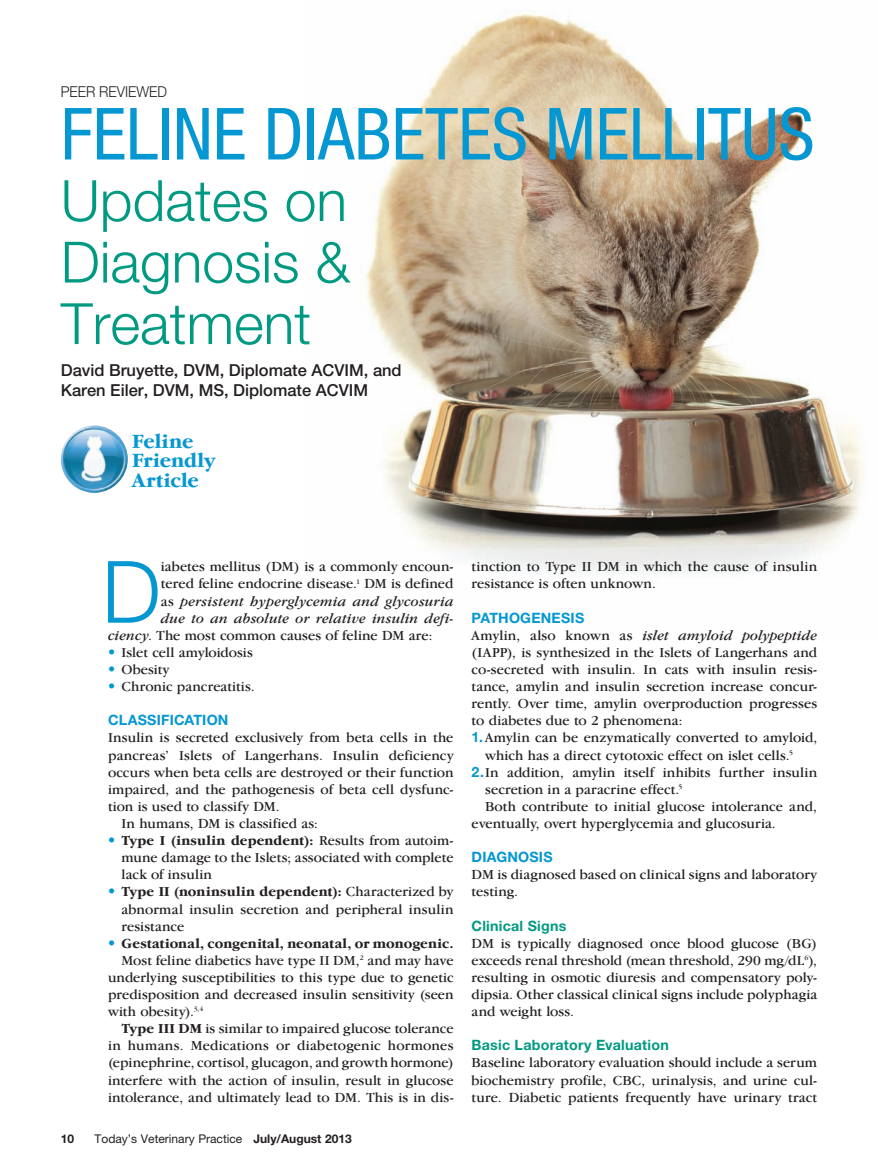
<style>
.page{position:relative;width:878px;height:1175px;background:#fff}
.page>*{position:absolute;margin:0;border:0;box-sizing:border-box;transform-origin:0 0}
.t1{font:300 86.1px "Helvetica Neue LT Std";color:#0497d2}
.t2{font:condensed 72px "Helvetica Neue LT Std";color:#0497d2}
.t3{font:300 57px/61.5px "Helvetica Neue LT Std";color:#009982;text-align:justify}
.t4{font:700 21px/19.5px "Garamond IT Cby BT";color:#0497d2}
.t5{font:500 16.5px/19.8px "Helvetica Neue LT Std";color:#231f20}
.t6{font:300 15px "Helvetica Neue LT Std";color:#231f20;scale:.93 1}
.t7{font:14.25px/17.1px "Garamond IT Cby BT";letter-spacing:.005em;color:#231f20;text-align:justify}
.t8{font:italic 14.25px "Garamond IT Cby BT";letter-spacing:.01em;color:#231f20}
.t9{font:700 14.25px "Garamond IT Cby BT";color:#231f20}
.t10{font:700 14.25px "Helvetica Neue LT Std";letter-spacing:.015em;color:#009982}
.t11{font:700 14.25px "Helvetica Neue LT Std";letter-spacing:.015em;color:#0497d2}
.t12{font:12px "Helvetica Neue LT Std";color:#231f20}
.t13{font:700 12px "Helvetica Neue LT Std";color:#231f20}
.s1{font-style:normal}
.s2{font-style:italic}
.s3{font-family:"Helvetica Neue LT Std";font-weight:700;color:#0497d2}
.s4{font-weight:700}
.s5{font-family:"Helvetica Neue LT Std";color:#0497d2}
</style>
<div class="page">
<img style="left:366px;top:14px;width:497px;height:559px">
<img style="left:61px;top:425px;width:67px;height:68px;border-radius:33px">
<p class="t6" style="left:61px;top:82px;width:116px">Peer revieweD</p>
<h2 class="t2" style="left:61px;top:92px;width:755px">FELINE DIABETES MELLITUS</h2>
<h3 class="t3" style="left:61px;top:169px;width:291px">Updates on Diagnosis &amp; Treatment</h3>
<p class="t5" style="left:61px;top:360px;width:342px">David Bruyette, DVM, Diplomate ACVIM, and<br>Karen Eiler, DVM, MS, Diplomate ACVIM</p>
<h3 class="t4" style="left:132px;top:431px;width:85px">Feline<br>Friendly<br>Article</h3>
<h1 class="t1" style="left:102px;top:539px;width:60px">D</h1>
<p class="t7" style="left:161px;top:558px;width:294px">iabetes mellitus (DM) is a commonly encoun-</p>
<p class="t7" style="left:161px;top:575px;width:294px">tered feline endocrine disease.<sup>1</sup> DM is defined</p>
<p class="t8" style="left:161px;top:592px;width:294px"><span class="s1">as</span> persistent hyperglycemia and glycosuria</p>
<p class="t8" style="left:161px;top:610px;width:294px">due to an absolute or relative insulin defi-</p>
<p class="t7" style="left:108px;top:626px;width:326px"><span class="s2">ciency</span>. The most common causes of feline DM are:</p>
<p class="t7" style="left:108px;top:643px;width:146px"><span class="s3">•</span> Islet cell amyloidosis</p>
<p class="t7" style="left:108px;top:660px;width:63px"><span class="s3">•</span> Obesity</p>
<p class="t7" style="left:108px;top:677px;width:148px"><span class="s3">•</span> Chronic pancreatitis.</p>
<p class="t11" style="left:108px;top:711px;width:122px">CLASSIFICATION</p>
<p class="t7" style="left:108px;top:729px;width:347px">Insulin is secreted exclusively from beta cells in the</p>
<p class="t7" style="left:108px;top:746px;width:347px">pancreas’ Islets of Langerhans. Insulin deficiency</p>
<p class="t7" style="left:108px;top:763px;width:347px">occurs when beta cells are destroyed or their function</p>
<p class="t7" style="left:108px;top:780px;width:347px">impaired, and the pathogenesis of beta cell dysfunc-</p>
<p class="t7" style="left:108px;top:797px;width:173px">tion is used to classify DM.</p>
<p class="t7" style="left:121px;top:814px;width:198px">In humans, DM is classified as:</p>
<p class="t7" style="left:121px;top:831px;width:333px;text-indent:-13px"><span class="s3">•</span> <span class="s4">Type I (insulin dependent):</span> Results from autoim&shy;mune damage to the Islets; associated with complete lack of insulin</p>
<p class="t7" style="left:121px;top:883px;width:333px;text-indent:-13px"><span class="s3">•</span> <span class="s4">Type II (noninsulin dependent):</span> Characterized by abnormal insulin secretion and peripheral insulin resistance</p>
<p class="t9" style="left:108px;top:935px;width:347px"><span class="s5">•</span> Gestational, congenital, neonatal, or monogenic.</p>
<p class="t7" style="left:121px;top:951px;width:333px">Most feline diabetics have type II DM,<sup>2</sup> and may have</p>
<p class="t7" style="left:108px;top:968px;width:347px">underlying susceptibilities to this type due to genetic</p>
<p class="t7" style="left:108px;top:985px;width:347px">predisposition and decreased insulin sensitivity (seen</p>
<p class="t7" style="left:108px;top:1002px;width:97px">with obesity).<sup>3,4</sup></p>
<p class="t7" style="left:121px;top:1019px;width:333px"><span class="s4">Type III DM</span> is similar to impaired glucose tolerance</p>
<p class="t7" style="left:108px;top:1037px;width:347px">in humans. Medications or diabetogenic hormones</p>
<p class="t7" style="left:108px;top:1054px;width:347px">(epinephrine, cortisol, glucagon, and growth hormone)</p>
<p class="t7" style="left:108px;top:1071px;width:347px">interfere with the action of insulin, result in glucose</p>
<p class="t7" style="left:108px;top:1088px;width:347px">intolerance, and ultimately lead to DM. This is in dis-</p>
<p class="t13" style="left:61px;top:1131px;width:15px">10</p>
<p class="t12" style="left:94px;top:1131px;width:259px">Today’s Veterinary Practice <span class="s4">July/August 2013</span></p>
<p class="t7" style="left:471px;top:558px;width:347px">tinction to Type II DM in which the cause of insulin resistance is often unknown.</p>
<p class="t11" style="left:471px;top:609px;width:114px">PATHOGENESIS</p>
<p class="t8" style="left:471px;top:627px;width:347px"><span class="s1">Amylin, also known as</span> islet amyloid polypeptide</p>
<p class="t7" style="left:471px;top:643px;width:347px">(IAPP), is synthesized in the Islets of Langerhans and</p>
<p class="t7" style="left:471px;top:660px;width:347px">co-secreted with insulin. In cats with insulin resis-</p>
<p class="t7" style="left:471px;top:677px;width:347px">tance, amylin and insulin secretion increase concur-</p>
<p class="t7" style="left:471px;top:695px;width:347px">rently. Over time, amylin overproduction progresses</p>
<p class="t7" style="left:471px;top:712px;width:212px">to diabetes due to 2 phenomena:</p>
<p class="t7" style="left:471px;top:729px;width:347px"><span class="s3">1.</span>Amylin can be enzymatically converted to amyloid,</p>
<p class="t7" style="left:485px;top:746px;width:309px">which has a direct cytotoxic effect on islet cells.<sup>5</sup></p>
<p class="t7" style="left:471px;top:763px;width:347px"><span class="s3">2.</span>In addition, amylin itself inhibits further insulin</p>
<p class="t7" style="left:485px;top:780px;width:199px">secretion in a paracrine effect.<sup>5</sup></p>
<p class="t7" style="left:485px;top:797px;width:333px">Both contribute to initial glucose intolerance and,</p>
<p class="t7" style="left:471px;top:814px;width:306px">eventually, overt hyperglycemia and glucosuria.</p>
<p class="t11" style="left:471px;top:848px;width:82px">DIAGNOSIS</p>
<p class="t7" style="left:471px;top:866px;width:347px">DM is diagnosed based on clinical signs and laboratory testing.</p>
<p class="t10" style="left:471px;top:916px;width:96px">Clinical Signs</p>
<p class="t7" style="left:471px;top:934px;width:347px">DM is typically diagnosed once blood glucose (BG) exceeds renal threshold (mean threshold, 290 mg/dL<sup>6</sup>), resulting in osmotic diuresis and compensatory poly&shy;dipsia. Other classical clinical signs include polyphagia and weight loss.</p>
<p class="t10" style="left:471px;top:1036px;width:199px">Basic Laboratory Evaluation</p>
<p class="t7" style="left:471px;top:1054px;width:347px">Baseline laboratory evaluation should include a serum biochemistry profile, CBC, urinalysis, and urine cul&shy;ture. Diabetic patients frequently have urinary tract</p>
</div>
